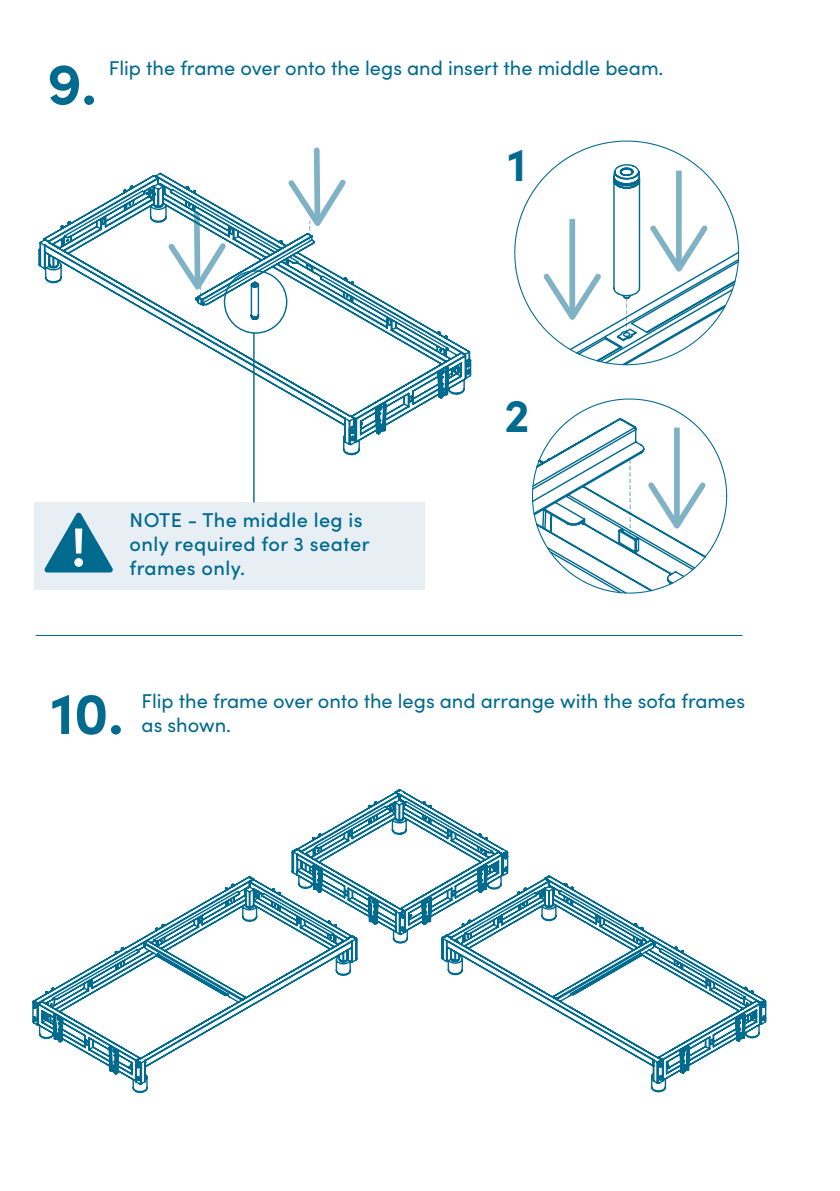
<style>
.page{position:relative;width:840px;height:1191px;background:#fff}
.page>*{position:absolute;margin:0;border:0;box-sizing:border-box;transform-origin:0 0}
.t1{font:700 58.8px "Sofia Pro";color:#006a8f}
.t2{font:700 54.8px "Sofia Pro";color:#fff;scale:.95 1}
.t3{font:700 46.8px "Sofia Pro";color:#006a8f}
.t4{font:20px "Sofia Pro";color:#006a8f}
.t5{font:500 20px/24px "Sofia Pro";letter-spacing:.02em;color:#006a8f}
</style>
<div class="page">
<div style="left:34px;top:502px;width:390px;height:88px;background:#e8eff4"></div>
<svg style="left:44px;top:512px;width:69px;height:60px"></svg>
<svg style="left:313px;top:147px;width:7px;height:24px"></svg>
<svg style="left:38px;top:171px;width:434px;height:285px"></svg>
<svg style="left:514px;top:140px;width:180px;height:188px"></svg>
<svg style="left:543px;top:163px;width:197px;height:203px"></svg>
<svg style="left:532px;top:398px;width:195px;height:196px"></svg>
<hr style="left:37px;top:635px;width:705px;height:1px;background:#006a8f">
<hr style="left:36px;top:635px;width:704px;height:1px;background:#006a8f">
<div style="left:224px;top:270px;width:63px;height:64px;border:1px solid #006a8f;border-radius:50%"></div>
<hr style="left:253px;top:333px;width:1px;height:169px;background:#006a8f">
<svg style="left:32px;top:789px;width:735px;height:305px"></svg>
<h1 class="t1" style="left:47px;top:38px;width:51px">9.</h1>
<p class="t4" style="left:109px;top:53px;width:556px">Flip the frame over onto the legs and insert the middle beam.</p>
<h3 class="t3" style="left:507px;top:128px;width:20px">1</h3>
<h2 class="t2" style="left:71px;top:505px;width:17px">!</h2>
<p class="t5" style="left:129px;top:506px;width:241px">NOTE - The middle leg is only required for 3 seater frames only.</p>
<h3 class="t3" style="left:504px;top:379px;width:27px">2</h3>
<h1 class="t1" style="left:51px;top:668px;width:74px">10.</h1>
<p class="t4" style="left:141px;top:687px;width:604px">Flip the frame over onto the legs and arrange with the sofa frames</p>
<p class="t4" style="left:141px;top:711px;width:91px">as shown.</p>
</div>
